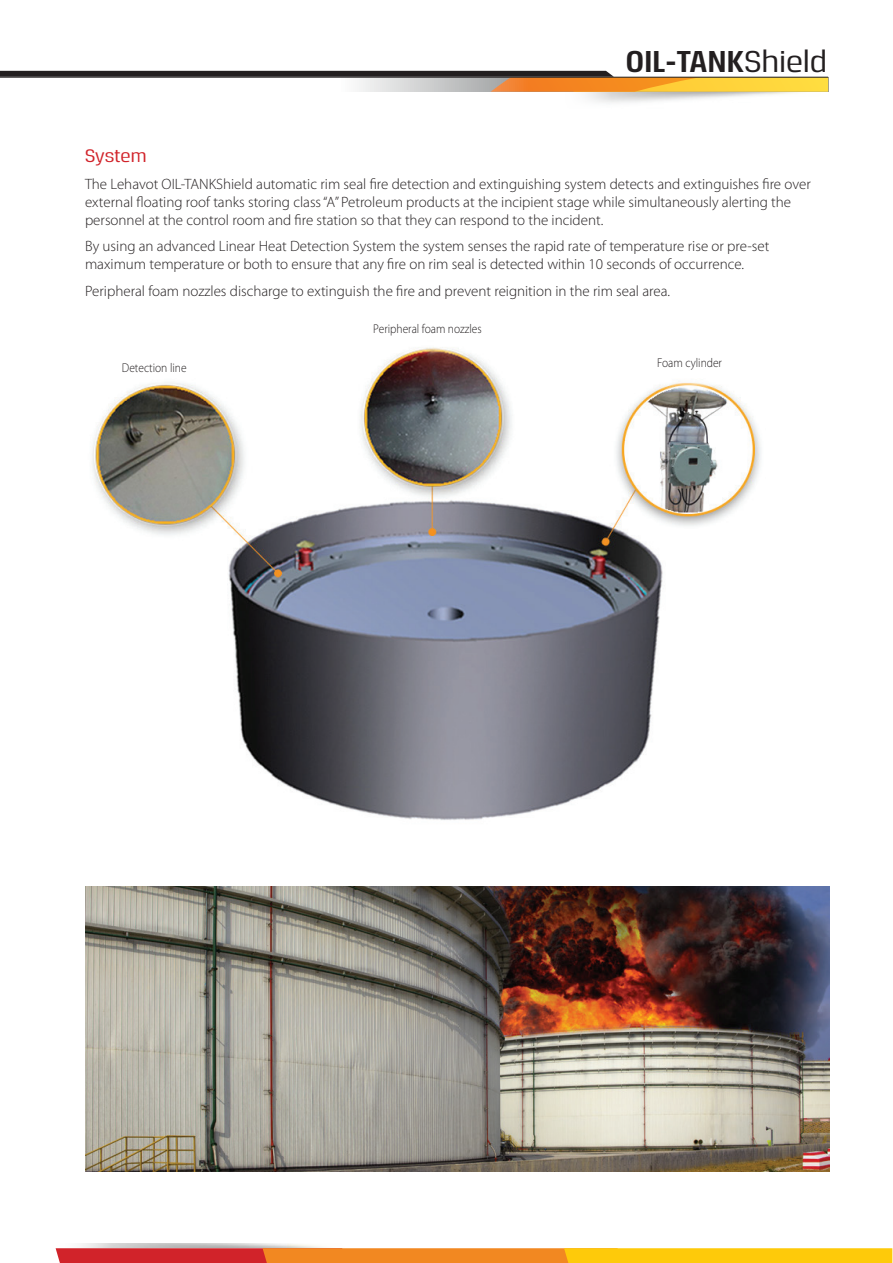
<style>
.page{position:relative;width:893px;height:1263px;background:#fff}
.page>*{position:absolute;margin:0;border:0;box-sizing:border-box;transform-origin:0 0}
.t1{font:700 30px "Reznik";letter-spacing:.01em;color:#231f20}
.t2{font:500 18px "Reznik";color:#d1232a}
.t3{font:300 15px/18px "Myriad Pro";color:#231f20}
.t4{font:600 15px "Myriad Pro";color:#231f20}
.t5{font:300 15px "Myriad Pro";color:#feca0a}
.t6{font:300 12.75px "Myriad Pro";color:#231f20;scale:.9 1}
.s1{font-weight:500}
</style>
<div class="page">
<img style="left:92px;top:347px;width:669px;height:473px">
<img style="left:85px;top:887px;width:744px;height:284px">
<svg style="left:0;top:71px;width:828px;height:21px"></svg>
<svg style="left:56px;top:1248px;width:836px;height:15px;background:#ee8a1e"></svg>
<h1 class="t1" style="left:626px;top:41px;width:203px">OIL-TANK<span class="s1">Shield</span></h1>
<p class="t2" style="left:85px;top:144px;width:63px">Sys em</p>
<p class="t3" style="left:85px;top:175px;width:727px">The Lehavot OIL-TANKShield automatic rim seal fire detection and extinguishing system detects and extinguishes fire over external floating roof tanks storing class A“ ”Petroleum products at the incipient stage while simultaneously alerting the personnel at the control room and fire station so that they can respond to the incident.</p>
<p class="t3" style="left:85px;top:237px;width:686px">By using an advanced Linear Heat Detection System the system senses the rapid rate of temperature rise or pre-set maximum temperature or both to ensure that any fire on rim seal is detected within 10 seconds of occurrence.</p>
<p class="t3" style="left:85px;top:282px;width:587px">Peripheral foam nozzles discharge to extinguish the fire and prevent reignition in the rim seal area.</p>
<p class="t4" style="left:101px;top:173px;width:204px">Full BIT (Built in Test) Capability</p>
<p class="t5" style="left:84px;top:174px;width:5px">•</p>
<p class="t4" style="left:101px;top:200px;width:200px">Zone 1 Explosion Proof System</p>
<p class="t4" style="left:101px;top:253px;width:262px">Covers the full circumference of the tank</p>
<p class="t5" style="left:84px;top:253px;width:5px">•</p>
<p class="t4" style="left:101px;top:279px;width:276px">Full monitoring of all systems components</p>
<p class="t5" style="left:84px;top:280px;width:5px">•</p>
<p class="t6" style="left:122px;top:360px;width:73px">Detection line</p>
<p class="t6" style="left:373px;top:321px;width:122px">Peripheral foam nozzles</p>
<p class="t6" style="left:657px;top:355px;width:73px">Foam cylinder</p>
</div>
